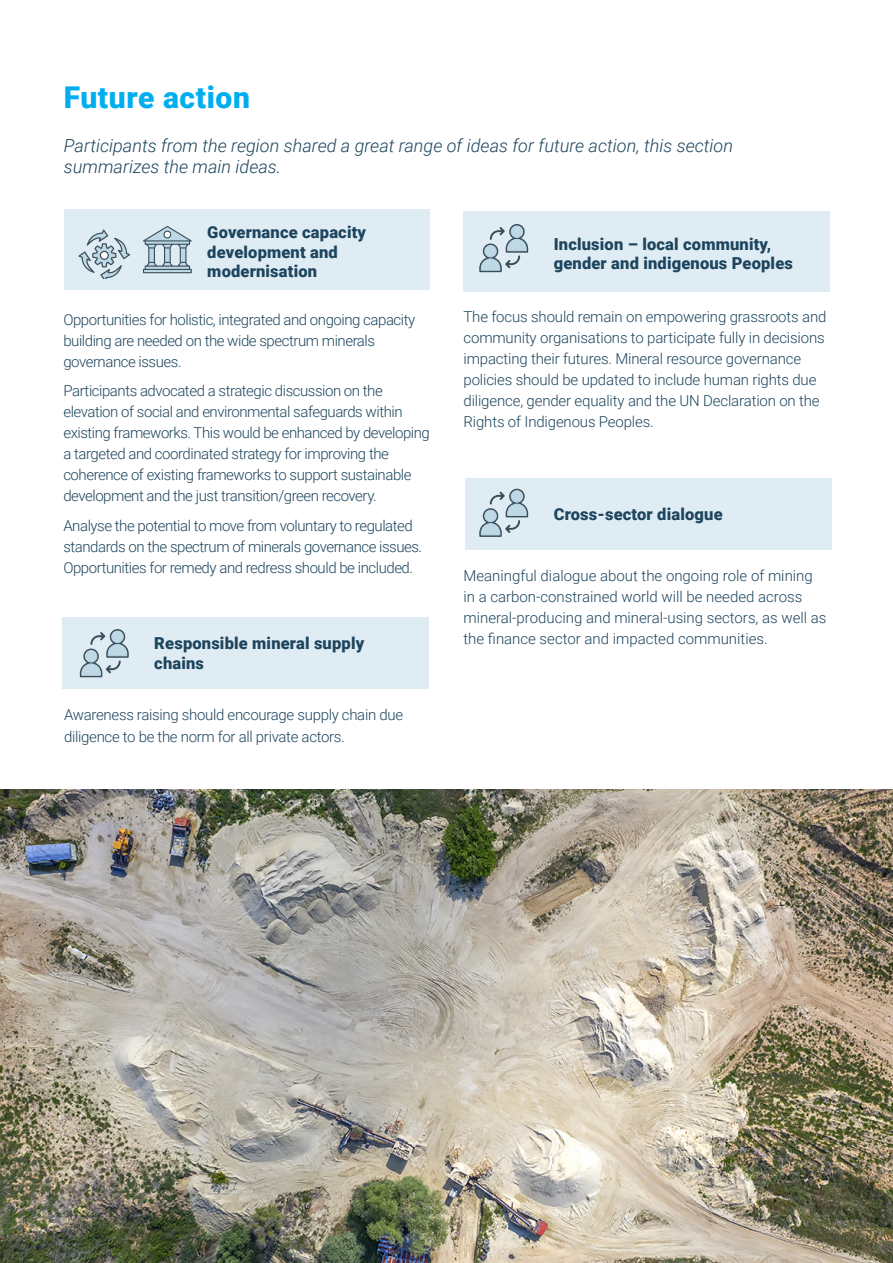
<style>
.page{position:relative;width:893px;height:1263px;background:#fff}
.page>*{position:absolute;margin:0;border:0;box-sizing:border-box;transform-origin:0 0}
.t1{font:900 30px "Roboto";letter-spacing:.02em;color:#00aeef}
.t2{font:italic 300 18px/21px "Roboto";color:#1d455e}
.t3{font:900 16.5px/19.8px "Roboto";letter-spacing:.01em;color:#1d455e}
.t4{font:300 15px/21px "Roboto";letter-spacing:-.03em;color:#1d455e}
.t5{font:300 15px/21px "Roboto";letter-spacing:-.01em;color:#1d455e}
.t6{font:300 15px/21px "Roboto";color:#1d455e}
</style>
<div class="page">
<div style="left:63px;top:617px;width:366px;height:71px;background:#e0ecf4"></div>
<div style="left:465px;top:478px;width:366px;height:72px;background:#e0ecf4"></div>
<svg style="left:479px;top:489px;width:49px;height:48px"></svg>
<svg style="left:80px;top:629px;width:49px;height:48px"></svg>
<div style="left:463px;top:211px;width:366px;height:80px;background:#e0ecf4"></div>
<svg style="left:479px;top:224px;width:49px;height:48px"></svg>
<img style="left:0;top:789px;width:893px;height:474px">
<div style="left:64px;top:209px;width:365px;height:81px;background:#e0ecf4"></div>
<svg style="left:78px;top:229px;width:52px;height:50px"></svg>
<svg style="left:143px;top:226px;width:49px;height:47px"></svg>
<p class="t1" style="left:64px;top:76px;width:188px">Future action</p>
<p class="t2" style="left:64px;top:134px;width:671px">Participants from the region shared a great range of ideas for future action, this section summarizes the main ideas.</p>
<p class="t3" style="left:207px;top:221px;width:160px">Governance capacity development and modernisation</p>
<p class="t4" style="left:63px;top:309px;width:353px">Opportunities for holistic, integrated and ongoing capacity building are needed on the wide spectrum minerals governance issues.</p>
<p class="t4" style="left:63px;top:380px;width:368px">Participants advocated a strategic discussion on the elevation of social and environmental safeguards within existing frameworks. This would be enhanced by developing a targeted and coordinated strategy for improving the coherence of existing frameworks to support sustainable development and the just transition/green recovery.</p>
<p class="t4" style="left:63px;top:515px;width:360px">Analyse the potential to move from voluntary to regulated standards on the spectrum of minerals governance issues.<br>Opportunities for remedy and redress should be included.</p>
<p class="t3" style="left:554px;top:233px;width:241px">Inclusion – local community, gender and indigenous Peoples</p>
<p class="t5" style="left:463px;top:306px;width:364px">The focus should remain on empowering grassroots and community organisations to participate fully in decisions impacting their futures. Mineral resource governance policies should be updated to include human rights due diligence, gender equality and the UN Declaration on the Rights of Indigenous Peoples.</p>
<p class="t3" style="left:554px;top:504px;width:170px">Cross-sector dialogue</p>
<p class="t6" style="left:463px;top:565px;width:364px">Meaningful dialogue about the ongoing role of mining in a carbon-constrained world will be needed across mineral-producing and mineral-using sectors, as well as</p>
<p class="t3" style="left:154px;top:632px;width:211px">Responsible mineral supply</p>
<p class="t6" style="left:463px;top:628px;width:306px">the finance sector and impacted communities.</p>
<p class="t3" style="left:154px;top:652px;width:51px">chains</p>
<p class="t4" style="left:64px;top:703px;width:341px;line-height:22.5px">Awareness raising should encourage supply chain due diligence to be the norm for all private actors.</p>
</div>
